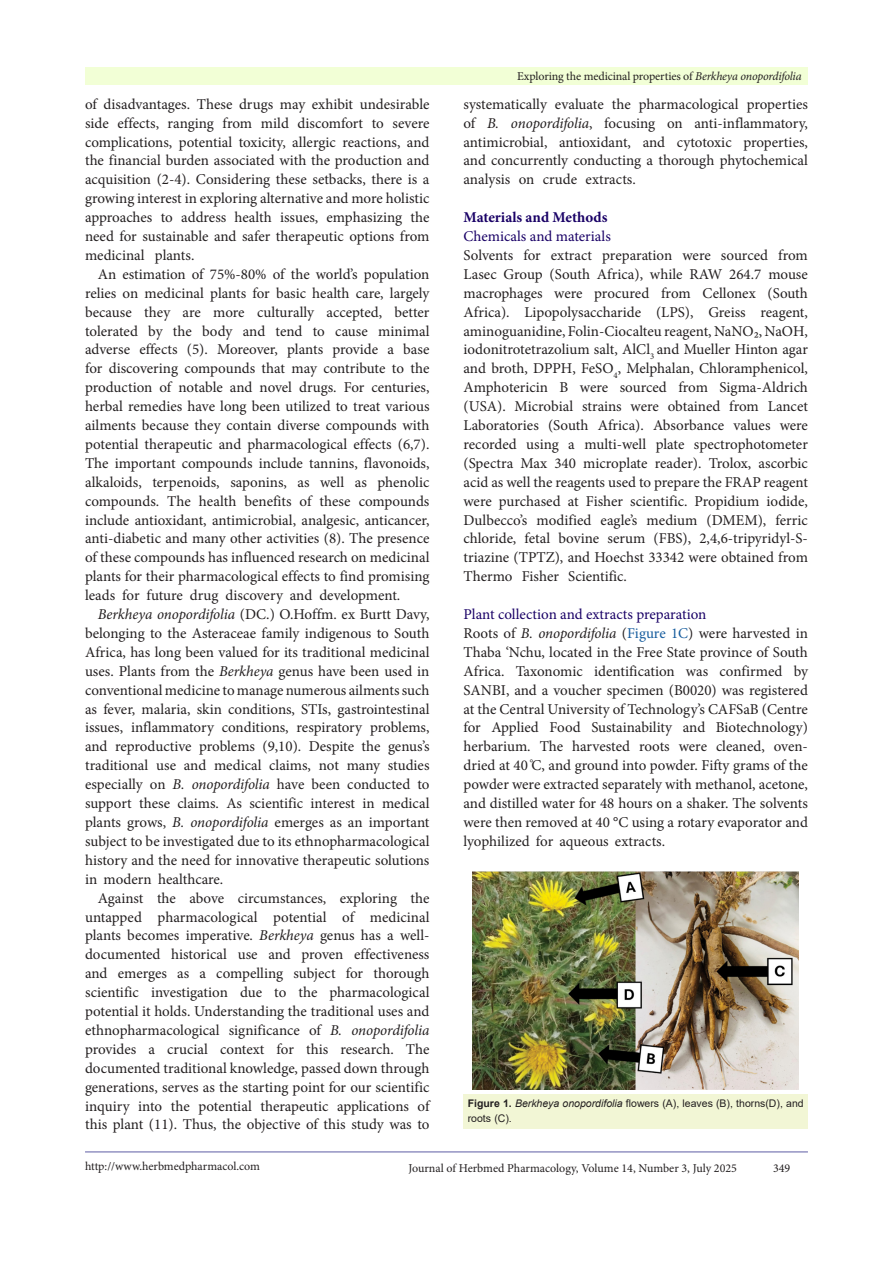
<style>
.page{position:relative;width:893px;height:1263px;background:#fff}
.page>*{position:absolute;margin:0;border:0;box-sizing:border-box;transform-origin:0 0}
.t1{font:15px/18.9px "Minion Pro";color:#231f20;text-align:justify}
.List_Paragraph{font:15px "Minion Pro";color:#190066}
.List_Paragraph-2{font:700 15px "Minion Pro";color:#190066}
.t2{font:12px "Minion Pro";letter-spacing:-.005em;color:#231f20}
.t3{font:10.5px/15px "Arial";color:#231f20}
.s1{font-style:italic}
.s2{color:#175d9e}
.s3{font-family:"Times New Roman"}
.s4{font-weight:700}
</style>
<div class="page">
<hr style="left:85px;top:1152px;width:723px;height:1px;background:#5e5ca5">
<div style="left:85px;top:68px;width:723px;height:17px;background:#f2ffd6"></div>
<div style="left:463px;top:1095px;width:345px;height:34px;background:#f2f6d5"></div>
<img style="left:473px;top:872px;width:326px;height:217px">
<p class="t1" style="left:85px;top:95px;width:346px">of disadvantages. These drugs may exhibit undesirable side effects, ranging from mild discomfort to severe complications, potential toxicity, allergic reactions, and the financial burden associated with the production and acquisition (2-4). Considering these setbacks, there is a growing interest in exploring alternative and more holistic approaches to address health issues, emphasizing the need for sustainable and safer therapeutic options from medicinal plants.</p>
<p class="t1" style="left:85px;top:265px;width:346px;text-indent:13px">An estimation of 75%-80% of the world’s population relies on medicinal plants for basic health care, largely because they are more culturally accepted, better tolerated by the body and tend to cause minimal adverse effects (5). Moreover, plants provide a base for discovering compounds that may contribute to the production of notable and novel drugs. For centuries, herbal remedies have long been utilized to treat various ailments because they contain diverse compounds with potential therapeutic and pharmacological effects (6,7).<br>The important compounds include tannins, flavonoids, alkaloids, terpenoids, saponins, as well as phenolic compounds. The health benefits of these compounds include antioxidant, antimicrobial, analgesic, anticancer, anti-diabetic and many other activities (8). The presence of these compounds has influenced research on medicinal plants for their pharmacological effects to find promising leads for future drug discovery and development.</p>
<p class="t1" style="left:85px;top:605px;width:346px;text-indent:13px"><span class="s1">Berkheya onopordifolia</span> (DC.) O.Hoffm. ex Burtt Davy, belonging to the Asteraceae family indigenous to South Africa, has long been valued for its traditional medicinal uses. Plants from the <span class="s1">Berkheya</span> genus have been used in conventional medicine to manage numerous ailments such as fever, malaria, skin conditions, STIs, gastrointestinal issues, inflammatory conditions, respiratory problems, and reproductive problems (9,10). Despite the genus’s traditional use and medical claims, not many studies especially on <span class="s1">B. onopordifolia</span> have been conducted to support these claims. As scientific interest in medical plants grows, <span class="s1">B. onopordifolia</span> emerges as an important subject to be investigated due to its ethnopharmacological history and the need for innovative therapeutic solutions in modern healthcare.</p>
<p class="t1" style="left:85px;top:888px;width:346px;text-indent:13px">Against the above circumstances, exploring the untapped pharmacological potential of medicinal plants becomes imperative. <span class="s1">Berkheya</span> genus has a well&shy;documented historical use and proven effectiveness and emerges as a compelling subject for thorough scientific investigation due to the pharmacological potential it holds. Understanding the traditional uses and ethnopharmacological significance of <span class="s1">B. onopordifolia </span>provides a crucial context for this research. The documented traditional knowledge, passed down through generations, serves as the starting point for our scientific inquiry into the potential therapeutic applications of this plant (11). Thus, the objective of this study was to</p>
<p class="t2" style="left:517px;top:68px;width:286px">Exploring the medicinal properties of <span class="s1">Berkheya onopordifolia</span></p>
<p class="t1" style="left:463px;top:95px;width:346px">systematically evaluate the pharmacological properties of <span class="s1">B. onopordifolia</span>, focusing on anti-inflammatory, antimicrobial, antioxidant, and cytotoxic properties, and concurrently conducting a thorough phytochemical analysis on crude extracts.</p>
<p class="List_Paragraph-2" style="left:463px;top:207px;width:145px">Materials and Methods</p>
<p class="List_Paragraph" style="left:463px;top:226px;width:149px">Chemicals and materials</p>
<p class="t1" style="left:463px;top:246px;width:346px">Solvents for extract preparation were sourced from Lasec Group (South Africa), while RAW 264.7 mouse macrophages were procured from Cellonex (South Africa). Lipopolysaccharide (LPS), Greiss reagent, aminoguanidine, Folin-Ciocalteu reagent, NaNO₂, NaOH, iodonitrotetrazolium salt, AlCl<sub>3</sub> and Mueller Hinton agar and broth, DPPH, FeSO<sub>4</sub>, Melphalan, Chloramphenicol, Amphotericin B were sourced from Sigma-Aldrich (USA). Microbial strains were obtained from Lancet Laboratories (South Africa). Absorbance values were recorded using a multi-well plate spectrophotometer (Spectra Max 340 microplate reader). Trolox, ascorbic acid as well the reagents used to prepare the FRAP reagent were purchased at Fisher scientific. Propidium iodide, Dulbecco’s modified eagle’s medium (DMEM), ferric chloride, fetal bovine serum (FBS), 2,4,6-tripyridyl-S&shy;triazine (TPTZ), and Hoechst 33342 were obtained from Thermo Fisher Scientific.</p>
<p class="List_Paragraph" style="left:463px;top:604px;width:244px">Plant collection and extracts preparation</p>
<p class="t1" style="left:463px;top:624px;width:346px">Roots of <span class="s1">B. onopordifolia</span> (<span class="s2">Figure 1C</span>) were harvested in Thaba ‘Nchu, located in the Free State province of South Africa. Taxonomic identification was confirmed by SANBI, and a voucher specimen (B0020) was registered at the Central University of Technology’s CAFSaB (Centre for Applied Food Sustainability and Biotechnology) herbarium. The harvested roots were cleaned, oven&shy;dried at 40 <span class="s3">̊</span>C, and ground into powder. Fifty grams of the powder were extracted separately with methanol, acetone, and distilled water for 48 hours on a shaker. The solvents were then removed at 40 °C using a rotary evaporator and lyophilized for aqueous extracts.</p>
<p class="t3" style="left:468px;top:1095px;width:337px"><span class="s4">Figure 1.</span> <span class="s1">Berkheya onopordifolia</span> flowers (A), leaves (B), thorns(D), and roots (C).</p>
<p class="t2" style="left:85px;top:1158px;width:177px">http://www.herbmedpharmacol.com</p>
<p class="t2" style="left:408px;top:1160px;width:330px">Journal of Herbmed Pharmacology, Volume 14, Number 3, July 2025</p>
<p class="t2" style="left:773px;top:1160px;width:19px">349</p>
</div>
